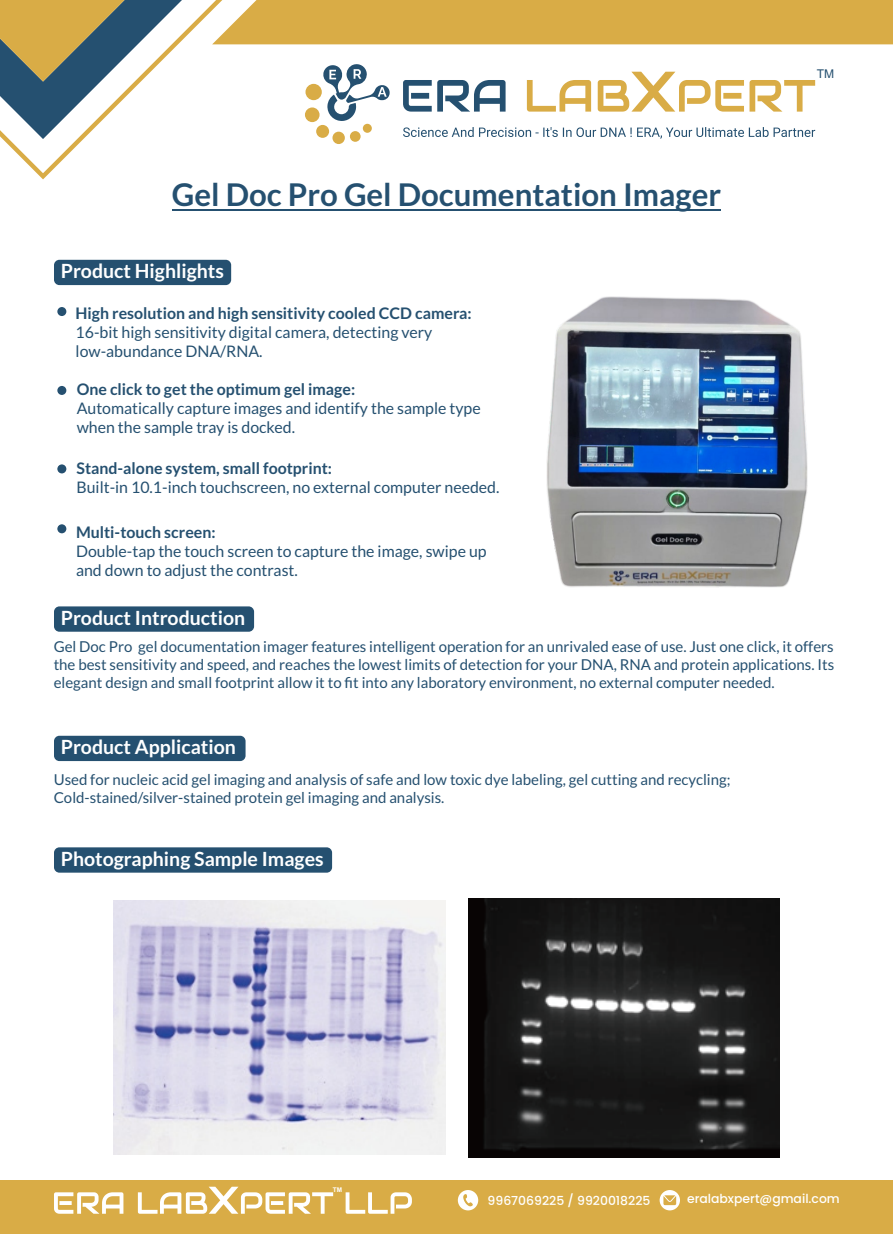
<style>
.page{position:relative;width:893px;height:1234px;background:#fff}
.page>*{position:absolute;margin:0;border:0;box-sizing:border-box;transform-origin:0 0}
.t1{font:700 31.2px "Lato";color:#255070}
.t2{font:700 19.5px "Lato";color:#fff}
.t3{font:15.9px/19px "Lato";color:#255070}
.t4{font:700 15.9px "Lato";color:#255070}
.t5{font:15px/18px "Lato";color:#255070;text-align:justify}
.t6{font:500 12.45px "Poppins";color:#fff}
.t7{font:12.15px "Arial";color:#255070}
.t8{font:700 6.45px "Arial";color:#fff}
</style>
<div class="page">
<div style="left:0;top:1179px;width:893px;height:54px;background:#d9ac46"></div>
<svg style="left:54px;top:1192px;width:69px;height:21px"></svg>
<svg style="left:138px;top:1186px;width:274px;height:27px"></svg>
<svg style="left:660px;top:1189px;width:20px;height:21px"></svg>
<svg style="left:663px;top:1194px;width:13px;height:10px"></svg>
<div style="left:458px;top:1189px;width:20px;height:21px;background:#fff;border-radius:50%"></div>
<svg style="left:463px;top:1194px;width:10px;height:12px"></svg>
<svg style="left:0;top:0;width:893px;height:179px"></svg>
<hr style="left:172px;top:209px;width:166px;height:1px;background:#255070">
<svg style="left:338px;top:209px;width:28px;height:1px"></svg>
<hr style="left:366px;top:209px;width:355px;height:1px;background:#255070">
<img style="left:113px;top:900px;width:332px;height:254px">
<img style="left:468px;top:898px;width:312px;height:259px">
<div style="left:54px;top:260px;width:177px;height:25px;background:#255070;border-radius:5px"></div>
<div style="left:54px;top:606px;width:200px;height:25px;background:#255070;border-radius:5px"></div>
<div style="left:54px;top:735px;width:192px;height:25px;background:#255070;border-radius:5px"></div>
<div style="left:54px;top:847px;width:278px;height:25px;background:#255070;border-radius:5px"></div>
<div style="left:57px;top:307px;width:9px;height:9px;background:#255070;border-radius:50%"></div>
<div style="left:57px;top:386px;width:9px;height:9px;background:#255070;border-radius:50%"></div>
<div style="left:57px;top:464px;width:9px;height:9px;background:#255070;border-radius:50%"></div>
<div style="left:57px;top:524px;width:9px;height:9px;background:#255070;border-radius:50%"></div>
<img style="left:547px;top:297px;width:260px;height:290px">
<h1 class="t1" style="left:172px;top:181px;width:551px">Gel Doc Pro Gel Documentation Imager</h1>
<h2 class="t2" style="left:61px;top:262px;width:165px">Product Highlights</h2>
<p class="t4" style="left:76px;top:306px;width:398px">High resolution and high sensitivity cooled CCD camera:</p>
<p class="t3" style="left:76px;top:323px;width:358px">16-bit high sensitivity digital camera, detecting very low-abundance DNA/RNA.</p>
<p class="t4" style="left:77px;top:382px;width:280px">One click to get the optimum gel image:</p>
<p class="t3" style="left:77px;top:400px;width:406px">Automatically capture images and identify the sample type when the sample tray is docked.</p>
<p class="t4" style="left:76px;top:461px;width:257px">Stand-alone system, small footprint:</p>
<p class="t3" style="left:76px;top:478px;width:425px">Built-in 10.1-inch touchscreen, no external computer needed.</p>
<p class="t4" style="left:76px;top:525px;width:141px">Multi-touch screen:</p>
<p class="t3" style="left:76px;top:542px;width:412px">Double-tap the touch screen to capture the image, swipe up and down to adjust the contrast.</p>
<h2 class="t2" style="left:61px;top:608px;width:186px">Product Introduction</h2>
<p class="t7" style="left:817px;top:69px;width:19px">TM</p>
<p class="t5" style="left:54px;top:638px;width:782px">Gel Doc Pro gel documentation imager features intelligent operation for an unrivaled ease of use. Just one click, it offers the best sensitivity and speed, and reaches the lowest limits of detection for your DNA, RNA and protein applications. Its elegant design and small footprint allow it to fit into any laboratory environment, no external computer needed.</p>
<h2 class="t2" style="left:61px;top:738px;width:177px">Product Application</h2>
<p class="t5" style="left:54px;top:770px;width:678px">Used for nucleic acid gel imaging and analysis of safe and low toxic dye labeling, gel cutting and recycling;<br>Cold-stained/silver-stained protein gel imaging and analysis.</p>
<h2 class="t2" style="left:61px;top:849px;width:264px">Photographing Sample Images</h2>
<p class="t8" style="left:333px;top:1186px;width:11px">TM</p>
<p class="t6" style="left:488px;top:1191px;width:164px">9967069225 / 9920018225</p>
<p class="t6" style="left:687px;top:1189px;width:154px">eralabxpert@gmail.com</p>
</div>
